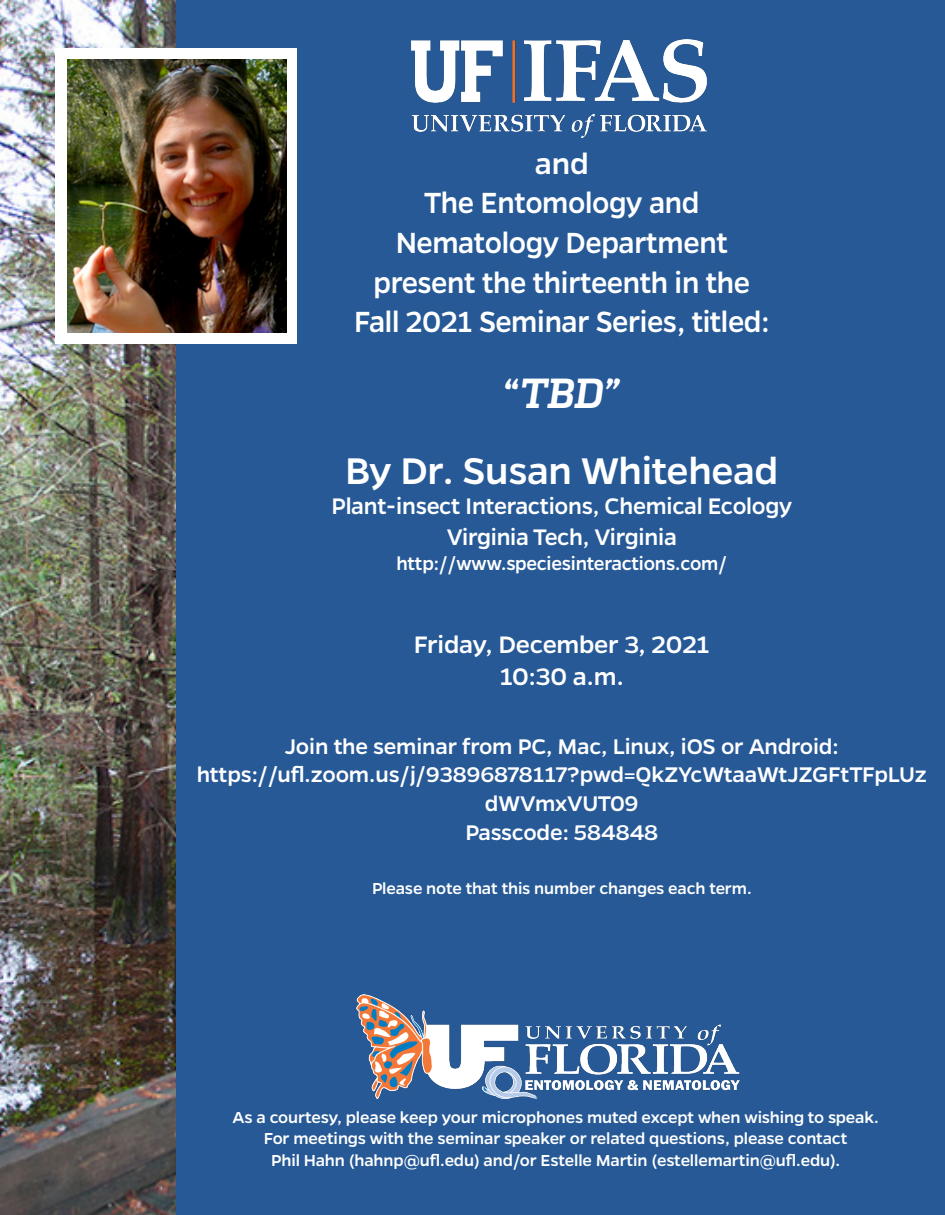
<style>
.page{position:relative;width:945px;height:1215px;background:#fff}
.page>*{position:absolute;margin:0;border:0;box-sizing:border-box;transform-origin:0 0}
.t1{font:500 42px "Gentona";letter-spacing:-.01em;color:#fff}
.t2{font:italic 700 42px "Quadon";color:#fff}
.t3{font:500 33px/39.6px "Gentona";letter-spacing:-.015em;color:#fff;text-align:center;scale:.94 1}
.t4{font:500 33px "Gentona";letter-spacing:-.015em;color:#fff}
.t5{font:500 27px/32.4px "Gentona";letter-spacing:-.01em;color:#fff;text-align:center}
.t6{font:500 25.5px "Gentona";letter-spacing:-.01em;color:#fff}
.t7{font:500 24px/28.8px "Gentona";letter-spacing:-.01em;color:#fff;text-align:center}
.t8{font:500 21px "Gentona";letter-spacing:-.015em;color:#fff}
.t9{font:500 18px "Gentona";letter-spacing:-.01em;color:#fff}
.s1{font-style:normal}
</style>
<div class="page">
<div style="left:171px;top:0;width:774px;height:1215px;background:#265996"></div>
<img style="left:0;top:0;width:176px;height:1215px">
<img style="left:411px;top:39px;width:295px;height:98px">
<img style="left:357px;top:995px;width:382px;height:103px">
<div style="left:55px;top:48px;width:242px;height:296px;background:#fff"></div>
<img style="left:68px;top:59px;width:218px;height:273px">
<p class="t4" style="left:535px;top:145px;width:55px">and</p>
<p class="t3" style="left:396px;top:183px;width:355px">The Entomology and<br>Nematology Department</p>
<p class="t3" style="left:354px;top:262px;width:443px">present the thirteenth in the<br>Fall 2021 Seminar Series, titled:</p>
<p class="t2" style="left:504px;top:369px;width:116px"><span class="s1">“</span>TBD”</p>
<p class="t1" style="left:345px;top:447px;width:435px">By Dr. Susan Whitehead</p>
<p class="t6" style="left:332px;top:492px;width:462px">Plant-insect Interactions, Chemical Ecology</p>
<p class="t6" style="left:447px;top:522px;width:232px">Virginia Tech, Virginia</p>
<p class="t8" style="left:396px;top:552px;width:332px">http://www.speciesinteractions.com/</p>
<p class="t5" style="left:414px;top:628px;width:298px">Friday, December 3, 2021<br>10:30 a.m.</p>
<p class="t7" style="left:197px;top:732px;width:732px">Join the seminar from PC, Mac, Linux, iOS or Android: https://ufl.zoom.us/j/93896878117?pwd=QkZYcWtaaWtJZGFtTFpLUz dWVmxVUT09</p>
<p class="t7" style="left:465px;top:818px;width:194px">Passcode: 584848</p>
<p class="t9" style="left:372px;top:878px;width:381px">Please note that this number changes each term.</p>
<p class="t9" style="left:233px;top:1107px;width:648px">As a courtesy, please keep your microphones muted except when wishing to speak.</p>
<p class="t9" style="left:264px;top:1128px;width:585px">For meetings with the seminar speaker or related questions, please contact</p>
<p class="t9" style="left:271px;top:1150px;width:571px">Phil Hahn (hahnp@ufl.edu) and/or Estelle Martin (estellemartin@ufl.edu).</p>
</div>
